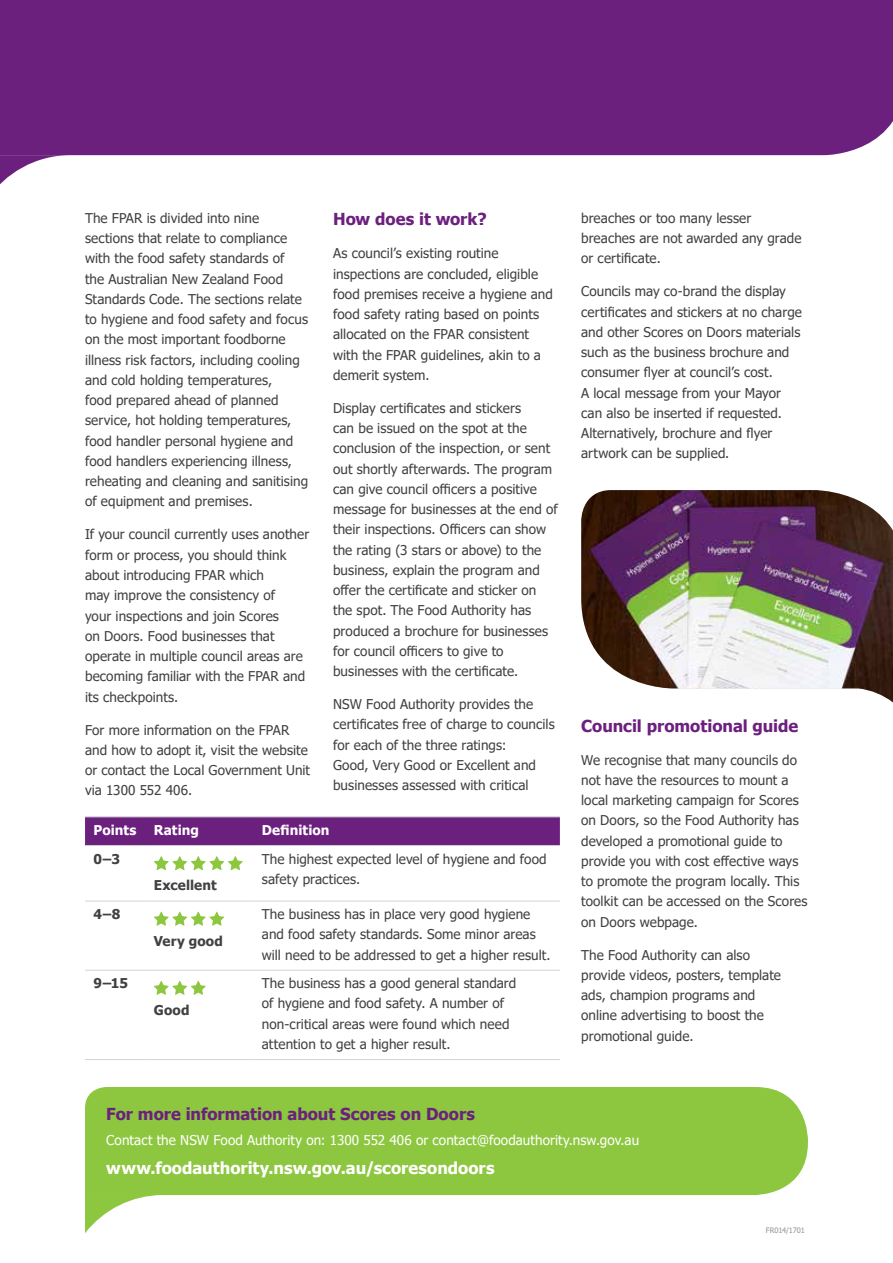
<style>
.page{position:relative;width:893px;height:1263px;background:#fff}
.page>*{position:absolute;margin:0;border:0;box-sizing:border-box;transform-origin:0 0}
.t1{font:700 16.5px "Tahoma";letter-spacing:-.005em;color:#6c207e}
.t2{font:700 16.5px "Tahoma";letter-spacing:.005em;color:#fff}
.t3{font:13.5px/20.2px "Tahoma";letter-spacing:.005em;color:#414042}
.t4{font:13.5px "Tahoma";letter-spacing:.005em;color:#fff}
.t5{font:700 13.5px "Tahoma";letter-spacing:.01em;color:#414042}
.t6{font:700 13.5px "Tahoma";letter-spacing:.005em;color:#fff}
.t7{font:7.5px "Tahoma";letter-spacing:-.025em;color:#939598}
</style>
<div class="page">
<svg style="left:85px;top:1195px;width:77px;height:38px"></svg>
<div style="left:85px;top:1087px;width:723px;height:108px;background:#8dc63f"></div>
<img style="left:581px;top:490px;width:312px;height:212px">
<svg style="left:0;top:155px;width:71px;height:29px"></svg>
<div style="left:0;top:0;width:893px;height:155px;background:#6c207e"></div>
<div style="left:85px;top:817px;width:475px;height:28px;background:#6c207e"></div>
<hr style="left:85px;top:816px;width:60px;height:1px;background:#d1d3d4">
<hr style="left:145px;top:816px;width:108px;height:1px;background:#d1d3d4">
<hr style="left:253px;top:816px;width:307px;height:1px;background:#d1d3d4">
<hr style="left:85px;top:845px;width:60px;height:1px;background:#d1d3d4">
<hr style="left:145px;top:845px;width:108px;height:1px;background:#d1d3d4">
<hr style="left:253px;top:845px;width:307px;height:1px;background:#d1d3d4">
<hr style="left:85px;top:901px;width:60px;height:1px;background:#d1d3d4">
<hr style="left:145px;top:901px;width:108px;height:1px;background:#d1d3d4">
<hr style="left:253px;top:901px;width:307px;height:1px;background:#d1d3d4">
<hr style="left:85px;top:970px;width:60px;height:1px;background:#d1d3d4">
<hr style="left:145px;top:970px;width:108px;height:1px;background:#d1d3d4">
<hr style="left:253px;top:970px;width:307px;height:1px;background:#d1d3d4">
<hr style="left:85px;top:1059px;width:60px;height:1px;background:#d1d3d4">
<hr style="left:145px;top:1059px;width:108px;height:1px;background:#d1d3d4">
<hr style="left:253px;top:1059px;width:307px;height:1px;background:#d1d3d4">
<svg style="left:154px;top:856px;width:89px;height:14px"></svg>
<svg style="left:154px;top:912px;width:70px;height:14px"></svg>
<svg style="left:154px;top:981px;width:52px;height:14px"></svg>
<p class="t3" style="left:85px;top:209px;width:225px">The FPAR is divided into nine sections that relate to compliance with the food safety standards of<br>the Australian New Zealand Food Standards Code. The sections relate to hygiene and food safety and focus on the most important foodborne illness risk factors, including cooling and cold holding temperatures,<br>food prepared ahead of planned service, hot holding temperatures, food handler personal hygiene and food handlers experiencing illness, reheating and cleaning and sanitising of equipment and premises.</p>
<p class="t3" style="left:85px;top:525px;width:226px">If your council currently uses another form or process, you should think about introducing FPAR which<br>may improve the consistency of<br>your inspections and join Scores<br>on Doors. Food businesses that operate in multiple council areas are becoming familiar with the FPAR and its checkpoints.</p>
<p class="t3" style="left:85px;top:720px;width:227px">For more information on the FPAR and how to adopt it, visit the website or contact the Local Government Unit via 1300 552 406.</p>
<p class="t1" style="left:333px;top:208px;width:155px">How does it work?</p>
<p class="t3" style="left:333px;top:244px;width:221px">As council’s existing routine inspections are concluded, eligible food premises receive a hygiene and food safety rating based on points allocated on the FPAR consistent with the FPAR guidelines, akin to a demerit system.</p>
<p class="t3" style="left:333px;top:398px;width:226px">Display certificates and stickers<br>can be issued on the spot at the conclusion of the inspection, or sent out shortly afterwards. The program can give council officers a positive message for businesses at the end of their inspections. Officers can show the rating (3 stars or above) to the business, explain the program and offer the certificate and sticker on the spot. The Food Authority has produced a brochure for businesses for council officers to give to businesses with the certificate.</p>
<p class="t3" style="left:333px;top:695px;width:223px">NSW Food Authority provides the certificates free of charge to councils for each of the three ratings:<br>Good, Very Good or Excellent and businesses assessed with critical</p>
<p class="t6" style="left:94px;top:820px;width:44px">Points</p>
<p class="t6" style="left:154px;top:820px;width:47px">Rating</p>
<p class="t6" style="left:262px;top:820px;width:69px">Definition</p>
<p class="t5" style="left:94px;top:849px;width:28px">0–3</p>
<p class="t5" style="left:154px;top:876px;width:64px">Excellent</p>
<p class="t3" style="left:262px;top:849px;width:286px">The highest expected level of hygiene and food safety practices.</p>
<p class="t5" style="left:94px;top:905px;width:29px">4–8</p>
<p class="t5" style="left:94px;top:974px;width:36px">9–15</p>
<p class="t5" style="left:154px;top:931px;width:71px">Very good</p>
<p class="t5" style="left:154px;top:1001px;width:37px">Good</p>
<p class="t3" style="left:262px;top:905px;width:290px">The business has in place very good hygiene and food safety standards. Some minor areas will need to be addressed to get a higher result.</p>
<p class="t3" style="left:262px;top:974px;width:256px">The business has a good general standard of hygiene and food safety. A number of non-critical areas were found which need attention to get a higher result.</p>
<p class="t3" style="left:581px;top:209px;width:222px">breaches or too many lesser breaches are not awarded any grade or certificate.</p>
<p class="t3" style="left:581px;top:282px;width:222px">Councils may co-brand the display certificates and stickers at no charge and other Scores on Doors materials such as the business brochure and consumer flyer at council’s cost.<br>A local message from your Mayor can also be inserted if requested.<br>Alternatively, brochure and flyer artwork can be supplied.</p>
<p class="t1" style="left:581px;top:714px;width:219px">Council promotional guide</p>
<p class="t3" style="left:581px;top:750px;width:228px">We recognise that many councils do not have the resources to mount a local marketing campaign for Scores on Doors, so the Food Authority has developed a promotional guide to provide you with cost effective ways to promote the program locally. This toolkit can be accessed on the Scores on Doors webpage.</p>
<p class="t3" style="left:581px;top:945px;width:201px">The Food Authority can also provide videos, posters, template ads, champion programs and online advertising to boost the promotional guide.</p>
<p class="t1" style="left:106px;top:1103px;width:370px">For more information about Scores on Doors</p>
<p class="t4" style="left:106px;top:1131px;width:534px">Contact the NSW Food Authority on: 1300 552 406 or contact@foodauthority.nsw.gov.au</p>
<p class="t2" style="left:106px;top:1156px;width:390px">www.foodauthority.nsw.gov.au/scoresondoors</p>
<p class="t7" style="left:766px;top:1225px;width:41px">FR014/1701</p>
</div>
